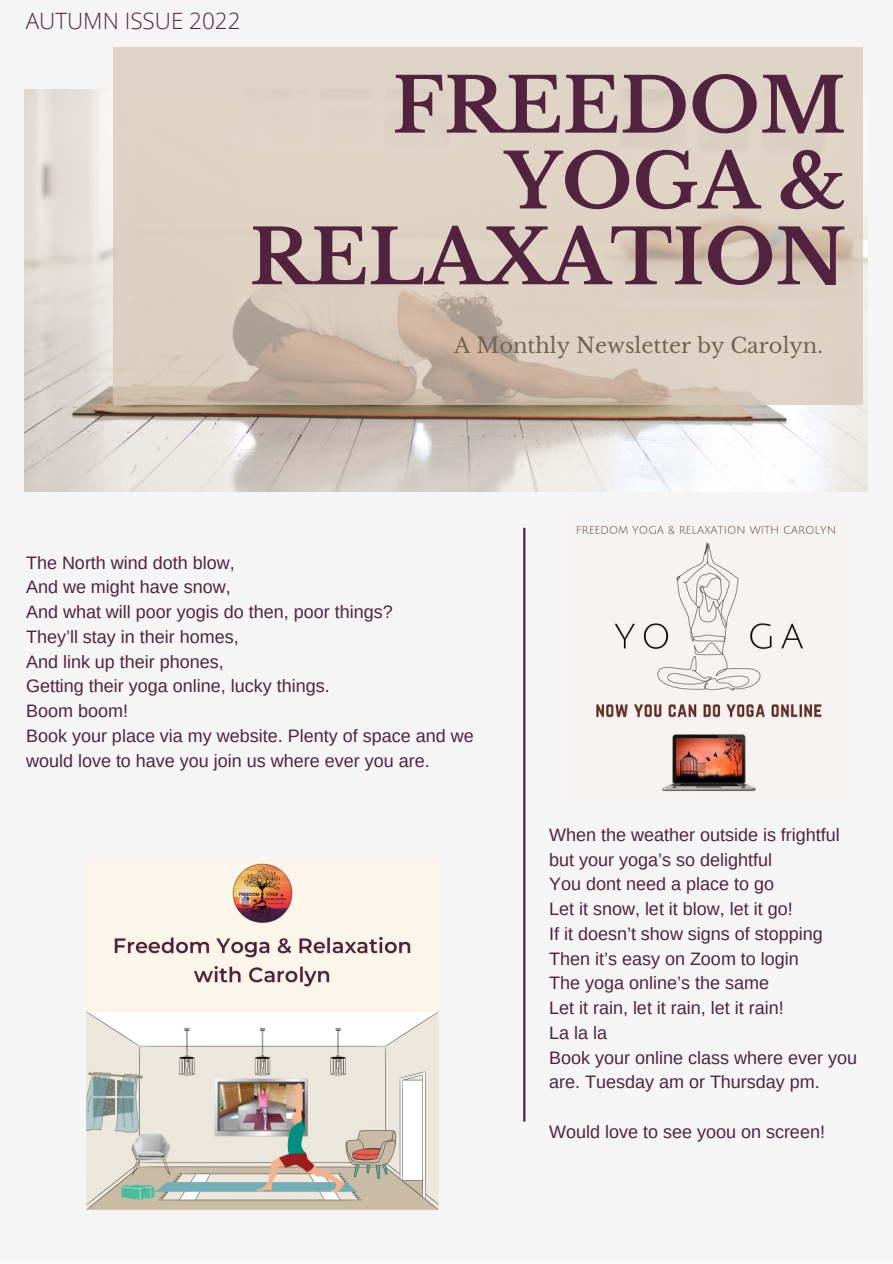
<style>
.page{position:relative;width:893px;height:1264px;background:#fff}
.page>*{position:absolute;margin:0;border:0;box-sizing:border-box;transform-origin:0 0}
.t1{font:700 75.15px/75.8px "Libre Baskerville";color:#51233f;text-align:right}
.t2{font:300 22.5px "Open Sans";color:#51233f}
.t3{font:21px "Libre Baskerville";color:#726451}
.t4{font:18px/24.8px "Arimo";color:#51233f}
</style>
<div class="page">
<div style="left:0;top:0;width:892px;height:1262px;background:#f5f5f5"></div>
<img style="left:25px;top:89px;width:842px;height:403px">
<hr style="left:523px;top:528px;width:2px;height:593px;background:#51233f">
<svg style="left:114px;top:47px;width:748px;height:358px;background:#daccbe"></svg>
<img style="left:87px;top:858px;width:352px;height:352px">
<img style="left:576px;top:525px;width:260px;height:267px">
<p class="t2" style="left:26px;top:5px;width:216px">AUTUMN ISSUE 2022</p>
<h1 class="t1" style="left:249px;top:68px;width:598px">FREEDOM<br>YOGA &amp;<br>RELAXATION</h1>
<p class="t3" style="left:454px;top:333px;width:370px">A Monthly Newsletter by Carolyn.</p>
<p class="t4" style="left:26px;top:550px;width:449px">The North wind doth blow,<br>And we might have snow,<br>And what will poor yogis do then, poor things?<br>They’ll stay in their homes,<br>And link up their phones,<br>Getting their yoga online, lucky things.<br>Boom boom!<br>Book your place via my website. Plenty of space and we would love to have you join us where ever you are.</p>
<p class="t4" style="left:549px;top:822px;width:309px">When the weather outside is frightful but your yoga’s so delightful<br>You dont need a place to go<br>Let it snow, let it blow, let it go!<br>If it doesn’t show signs of stopping<br>Then it’s easy on Zoom to login<br>The yoga online’s the same<br>Let it rain, let it rain, let it rain!<br>La la la<br>Book your online class where ever you are. Tuesday am or Thursday pm.</p>
<p class="t4" style="left:549px;top:1119px;width:277px">Would love to see yoou on screen!</p>
</div>
